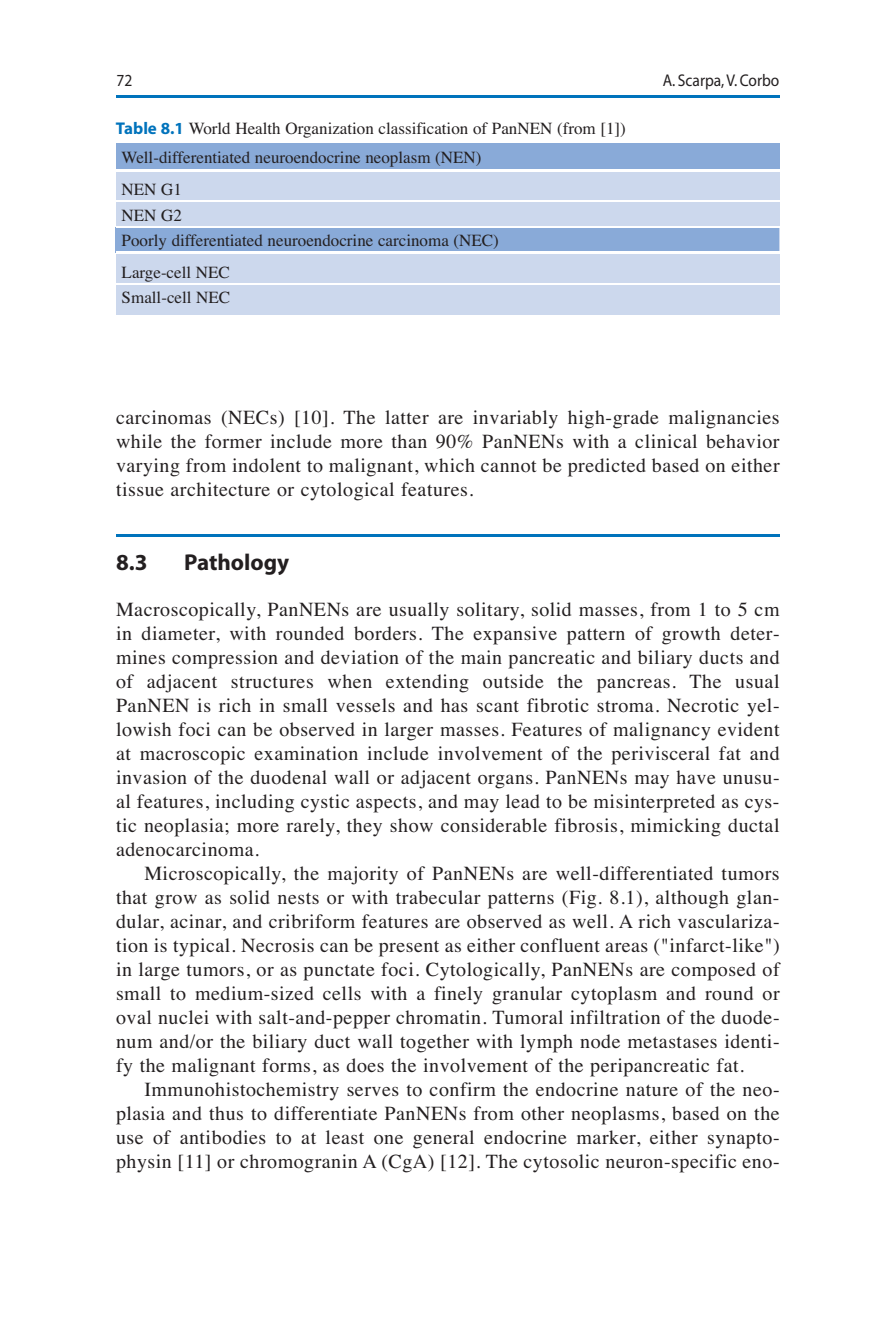
<style>
.page{position:relative;width:879px;height:1333px;background:#fff}
.page>*{position:absolute;margin:0;border:0;box-sizing:border-box;transform-origin:0 0}
.t1{font:700 23px "Myriad";color:#231f20}
.t2{font:20px/24px "Times";letter-spacing:.025em;color:#231f20;text-align:justify}
.t3{font:17px/25.6px "Times";color:#231f20}
.t4{font:17px "Myriad";color:#231f20;scale:.91 1}
.s1{font-family:"Myriad";font-weight:700;color:#0073bc}
</style>
<div class="page">
<div style="left:116px;top:143px;width:663px;height:171px;background:#ccd8ed"></div>
<div style="left:116px;top:143px;width:663px;height:27px;background:#89aad8"></div>
<div style="left:116px;top:227px;width:663px;height:26px;background:#89aad8"></div>
<hr style="left:116px;top:534px;width:663px;height:2px;background:#0073bc">
<hr style="left:116px;top:95px;width:663px;height:2px;background:#0073bc">
<hr style="left:116px;top:169px;width:663px;height:2px;background:#fff">
<hr style="left:116px;top:200px;width:663px;height:1px;background:#fff">
<hr style="left:116px;top:226px;width:663px;height:1px;background:#fff">
<hr style="left:116px;top:252px;width:663px;height:2px;background:#fff">
<hr style="left:116px;top:283px;width:663px;height:1px;background:#fff">
<p class="t4" style="left:116px;top:74px;width:19px">72</p>
<p class="t4" style="left:663px;top:74px;width:130px">A. Scarpa, V. Corbo</p>
<p class="t3" style="left:122px;top:115px;width:506px;line-height:29.6px;text-indent:-6px"><span class="s1">Table 8.1</span> World Health Organization classification of PanNEN (from [1])<br>Well-differentiated neuroendocrine neoplasm (NEN)</p>
<p class="t3" style="left:122px;top:178px;width:379px">NEN G1<br>NEN G2<br>Poorly differentiated neuroendocrine carcinoma (NEC)</p>
<p class="t3" style="left:122px;top:261px;width:110px">Large-cell NEC<br>Small-cell NEC</p>
<p class="t2" style="left:116px;top:407px;width:665px">carcinomas (NECs) [10]. The latter are invariably high-grade malignancies while the former include more than 90% PanNENs with a clinical behavior varying from indolent to malignant, which cannot be predicted based on either tissue architecture or cytological features.</p>
<p class="t1" style="left:116px;top:554px;width:33px">8.3</p>
<p class="t1" style="left:184px;top:554px;width:107px">Pathology</p>
<p class="t2" style="left:116px;top:599px;width:665px">Macroscopically, PanNENs are usually solitary, solid masses, from 1 to 5 cm in diameter, with rounded borders. The expansive pattern of growth deter&shy;mines compression and deviation of the main pancreatic and biliary ducts and of adjacent structures when extending outside the pancreas. The usual PanNEN is rich in small vessels and has scant fibrotic stroma. Necrotic yel&shy;lowish foci can be observed in larger masses. Features of malignancy evident at macroscopic examination include involvement of the perivisceral fat and invasion of the duodenal wall or adjacent organs. PanNENs may have unusu&shy;al features, including cystic aspects, and may lead to be misinterpreted as cys&shy;tic neoplasia; more rarely, they show considerable fibrosis, mimicking ductal adenocarcinoma.</p>
<p class="t2" style="left:116px;top:863px;width:665px;text-indent:28px">Microscopically, the majority of PanNENs are well-differentiated tumors that grow as solid nests or with trabecular patterns (Fig. 8.1), although glan&shy;dular, acinar, and cribriform features are observed as well. A rich vasculariza&shy;tion is typical. Necrosis can be present as either confluent areas ("infarct-like") in large tumors, or as punctate foci. Cytologically, PanNENs are composed of small to medium-sized cells with a finely granular cytoplasm and round or oval nuclei with salt-and-pepper chromatin. Tumoral infiltration of the duode&shy;num and/or the biliary duct wall together with lymph node metastases identi&shy;fy the malignant forms, as does the involvement of the peripancreatic fat.</p>
<p class="t2" style="left:116px;top:1079px;width:665px;text-indent:28px">Immunohistochemistry serves to confirm the endocrine nature of the neo&shy;plasia and thus to differentiate PanNENs from other neoplasms, based on the use of antibodies to at least one general endocrine marker, either synapto&shy;physin [11] or chromogranin A (CgA) [12]. The cytosolic neuron-specific eno-</p>
</div>
